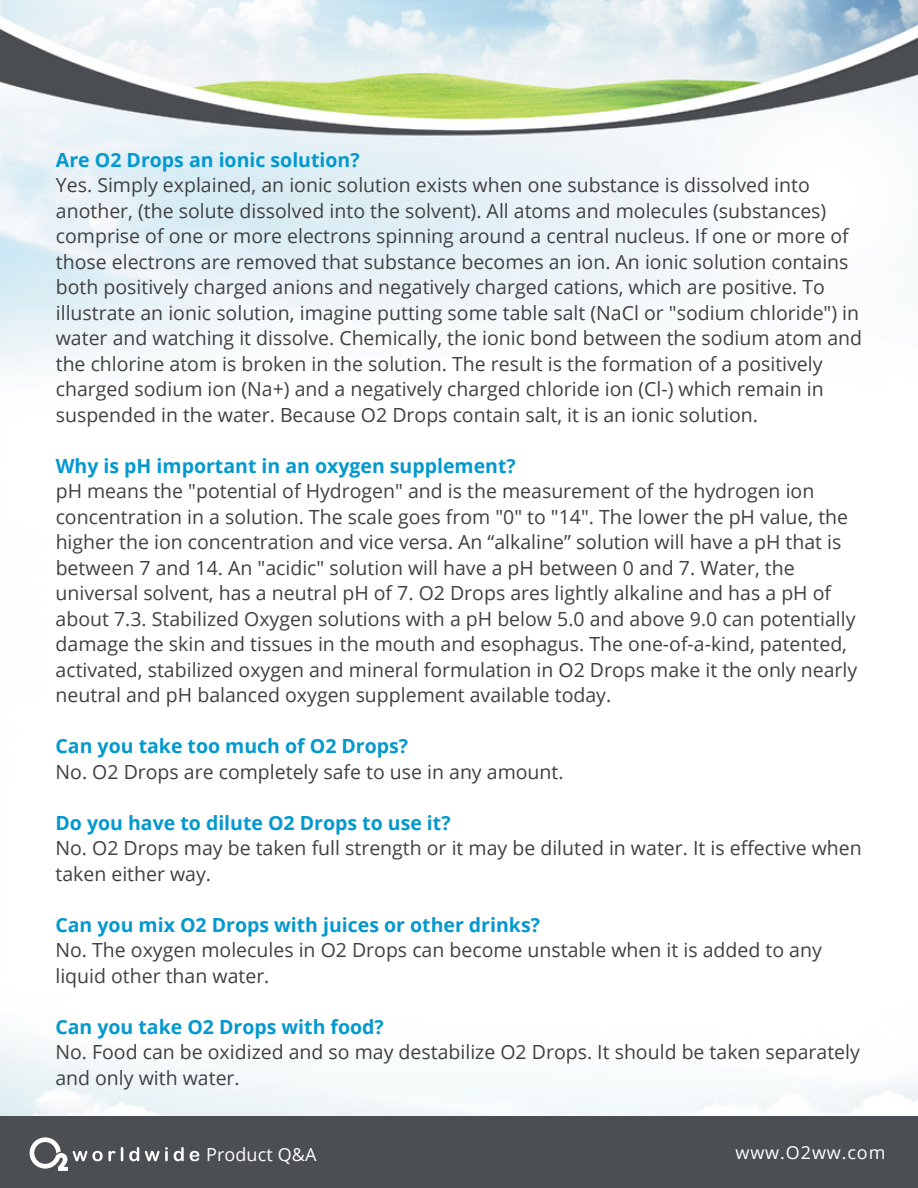
<style>
.page{position:relative;width:918px;height:1188px;background:#fff}
.page>*{position:absolute;margin:0;border:0;box-sizing:border-box;transform-origin:0 0}
.t1{font:19.5px/25.5px "Open Sans";color:#414042}
.t2{font:700 19.5px "Open Sans";color:#0398ce}
.t3{font:18px "Open Sans";letter-spacing:.05em;color:#fff}
.t4{font:18px "Open Sans";letter-spacing:.005em;color:#fff}
</style>
<div class="page">
<img style="left:0;top:0;width:918px;height:1116px">
<div style="left:0;top:1116px;width:918px;height:72px;background:#4b4e53"></div>
<svg style="left:30px;top:1137px;width:93px;height:34px"></svg>
<svg style="left:129px;top:1147px;width:10px;height:14px"></svg>
<svg style="left:145px;top:1147px;width:23px;height:14px"></svg>
<svg style="left:174px;top:1147px;width:10px;height:14px"></svg>
<svg style="left:190px;top:1151px;width:9px;height:10px"></svg>
<p class="t2" style="left:56px;top:146px;width:305px">Are O2 Drops an ionic solution?</p>
<p class="t1" style="left:56px;top:172px;width:808px">Yes. Simply explained, an ionic solution exists when one substance is dissolved into another, (the solute dissolved into the solvent). All atoms and molecules (substances) comprise of one or more electrons spinning around a central nucleus. If one or more of those electrons are removed that substance becomes an ion. An ionic solution contains both positively charged anions and negatively charged cations, which are positive. To illustrate an ionic solution, imagine putting some table salt (NaCl or "sodium chloride") in water and watching it dissolve. Chemically, the ionic bond between the sodium atom and the chlorine atom is broken in the solution. The result is the formation of a positively charged sodium ion (Na+) and a negatively charged chloride ion (Cl-) which remain in suspended in the water. Because O2 Drops contain salt, it is an ionic solution.</p>
<p class="t2" style="left:56px;top:452px;width:462px">Why is pH important in an oxygen supplement?</p>
<p class="t1" style="left:56px;top:478px;width:803px">pH means the "potential of Hydrogen" and is the measurement of the hydrogen ion concentration in a solution. The scale goes from "0" to "14". The lower the pH value, the higher the ion concentration and vice versa. An “alkaline” solution will have a pH that is between 7 and 14. An "acidic" solution will have a pH between 0 and 7. Water, the universal solvent, has a neutral pH of 7. O2 Drops ares lightly alkaline and has a pH of about 7.3. Stabilized Oxygen solutions with a pH below 5.0 and above 9.0 can potentially damage the skin and tissues in the mouth and esophagus. The one-of-a-kind, patented, activated, stabilized oxygen and mineral formulation in O2 Drops make it the only nearly neutral and pH balanced oxygen supplement available today.</p>
<p class="t2" style="left:56px;top:733px;width:354px">Can you take too much of O2 Drops?</p>
<p class="t1" style="left:56px;top:759px;width:510px">No. O2 Drops are completely safe to use in any amount.</p>
<p class="t2" style="left:56px;top:809px;width:397px">Do you have to dilute O2 Drops to use it?</p>
<p class="t1" style="left:55px;top:835px;width:808px">No. O2 Drops may be taken full strength or it may be diluted in water. It is effective when taken either way.</p>
<p class="t2" style="left:55px;top:911px;width:486px">Can you mix O2 Drops with juices or other drinks?</p>
<p class="t1" style="left:55px;top:937px;width:768px">No. The oxygen molecules in O2 Drops can become unstable when it is added to any liquid other than water.</p>
<p class="t2" style="left:55px;top:1013px;width:330px">Can you take O2 Drops with food?</p>
<p class="t1" style="left:55px;top:1039px;width:806px">No. Food can be oxidized and so may destabilize O2 Drops. It should be taken separately and only with water.</p>
<p class="t4" style="left:206px;top:1142px;width:112px">Product Q&amp;A</p>
<p class="t3" style="left:735px;top:1141px;width:151px">www.O2ww.com</p>
</div>
